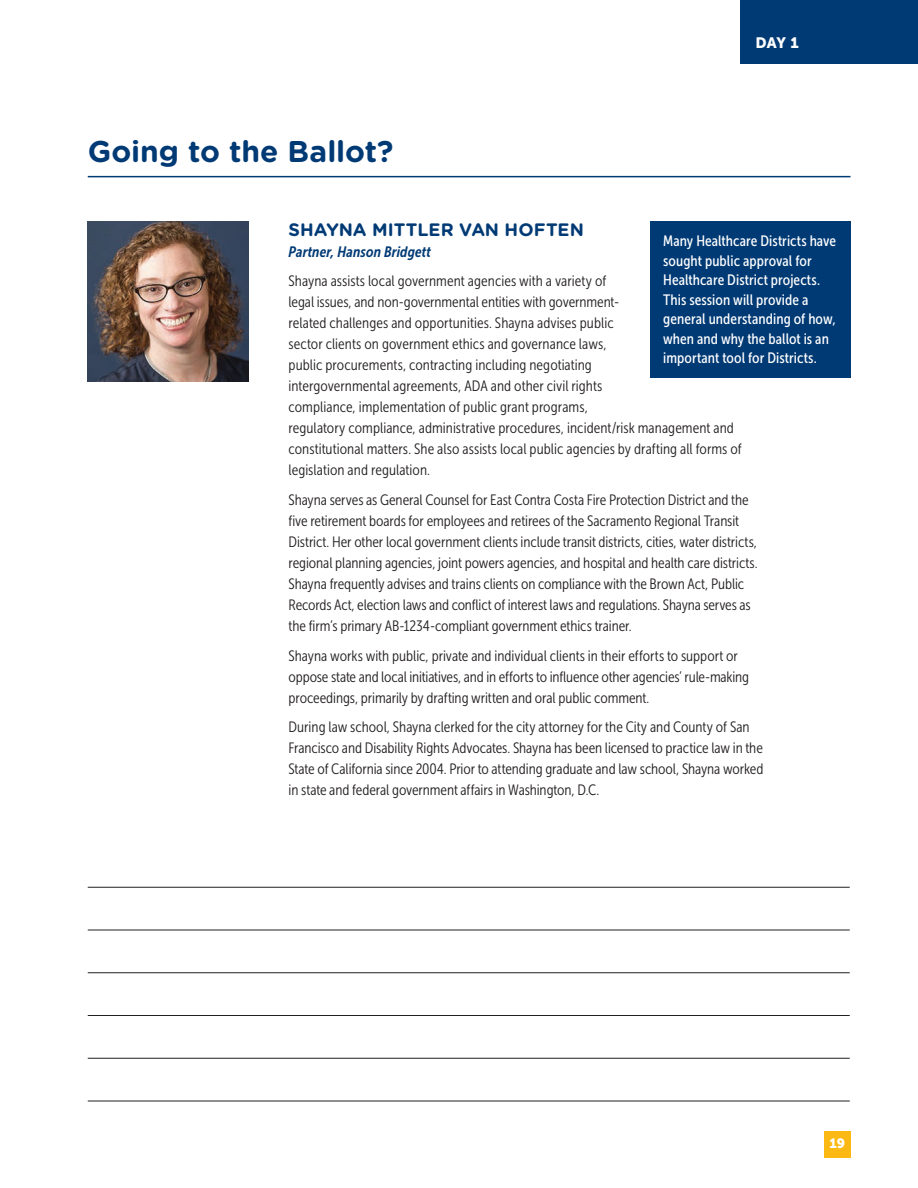
<style>
.page{position:relative;width:918px;height:1188px;background:#fff}
.page>*{position:absolute;margin:0;border:0;box-sizing:border-box;transform-origin:0 0}
.t1{font:700 30px "Gotham Rounded";color:#003a75}
.t2{font:700 18px "Gotham Rounded";color:#003a75}
.t3{font:15px/21px "Museo Sans Cond 300";letter-spacing:-.005em;color:#231f20}
.t4{font:15px/19.5px "Museo Sans Cond 500";letter-spacing:.005em;color:#fff}
.t5{font:italic 15px "Museo Sans Cond 700";letter-spacing:.005em;color:#003a75}
.t6{font:15px "Museo Sans 900";color:#fff}
.t7{font:13.5px "Museo Sans 900";color:#fff}
</style>
<div class="page">
<img style="left:88px;top:221px;width:160px;height:161px">
<hr style="left:88px;top:176px;width:762px;height:1px;background:#003a75">
<hr style="left:88px;top:887px;width:762px;height:1px;background:#231f20">
<hr style="left:88px;top:930px;width:762px;height:1px;background:#231f20">
<hr style="left:88px;top:972px;width:762px;height:1px;background:#231f20">
<hr style="left:88px;top:1015px;width:762px;height:1px;background:#231f20">
<hr style="left:88px;top:1058px;width:762px;height:1px;background:#231f20">
<hr style="left:88px;top:1101px;width:762px;height:1px;background:#231f20">
<div style="left:650px;top:221px;width:200px;height:157px;background:#003a75"></div>
<div style="left:740px;top:0;width:178px;height:63px;background:#003a75"></div>
<div style="left:824px;top:1131px;width:26px;height:26px;background:#fdb913"></div>
<h1 class="t1" style="left:88px;top:129px;width:307px">Going to the Ballot?</h1>
<p class="t6" style="left:755px;top:34px;width:45px">DAY 1</p>
<p class="t2" style="left:289px;top:216px;width:297px">SHAYNA MITTLER VAN HOFTEN</p>
<p class="t5" style="left:289px;top:243px;width:144px">Partner, Hanson Bridgett</p>
<p class="t3" style="left:289px;top:271px;width:455px">Shayna assists local government agencies with a variety of<br>legal issues, and non-governmental entities with government-<br>related challenges and opportunities. Shayna advises public<br>sector clients on government ethics and governance laws,<br>public procurements, contracting including negotiating<br>intergovernmental agreements, ADA and other civil rights<br>compliance, implementation of public grant programs,<br>regulatory compliance, administrative procedures, incident/risk management and constitutional matters. She also assists local public agencies by drafting all forms of legislation and regulation.</p>
<p class="t3" style="left:289px;top:489px;width:471px">Shayna serves as General Counsel for East Contra Costa Fire Protection District and the five retirement boards for employees and retirees of the Sacramento Regional Transit District. Her other local government clients include transit districts, cities, water districts, regional planning agencies, joint powers agencies, and hospital and health care districts.<br>Shayna frequently advises and trains clients on compliance with the Brown Act, Public Records Act, election laws and conflict of interest laws and regulations. Shayna serves as the firm’s primary AB-1234-compliant government ethics trainer.</p>
<p class="t3" style="left:289px;top:645px;width:462px">Shayna works with public, private and individual clients in their efforts to support or oppose state and local initiatives, and in efforts to influence other agencies’ rule-making proceedings, primarily by drafting written and oral public comment.</p>
<p class="t3" style="left:289px;top:717px;width:477px">During law school, Shayna clerked for the city attorney for the City and County of San Francisco and Disability Rights Advocates. Shayna has been licensed to practice law in the State of California since 2004. Prior to attending graduate and law school, Shayna worked in state and federal government affairs in Washington, D.C.</p>
<p class="t4" style="left:663px;top:231px;width:174px">Many Healthcare Districts have sought public approval for<br>Healthcare District projects.<br>This session will provide a general understanding of how, when and why the ballot is an important tool for Districts.</p>
<p class="t7" style="left:829px;top:1136px;width:17px">19</p>
</div>
